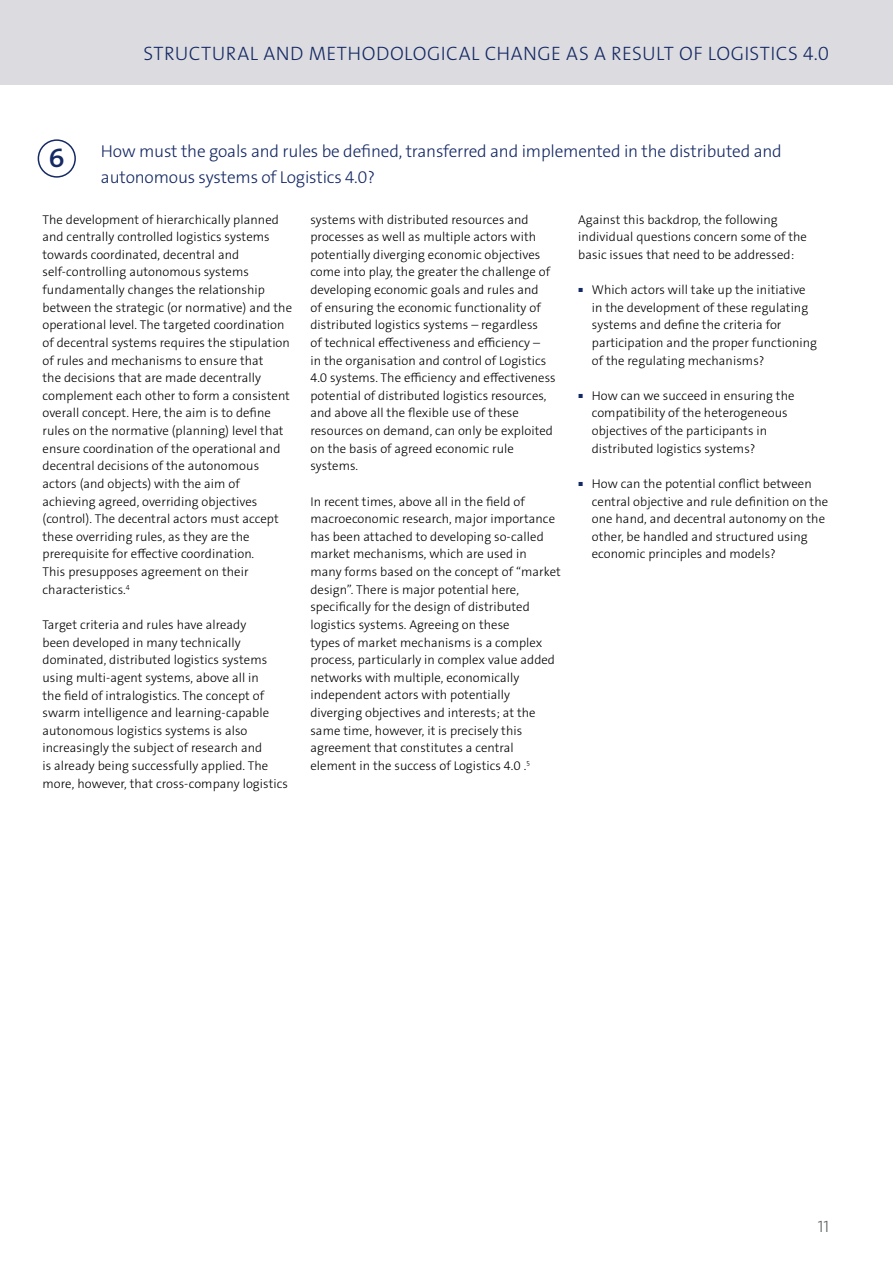
<style>
.page{position:relative;width:893px;height:1263px;background:#fff}
.page>*{position:absolute;margin:0;border:0;box-sizing:border-box;transform-origin:0 0}
.t1{font:27px "The Sans LP6 Se Bld";color:#152964;scale:1.04 1}
.t2{font:19.5px "The Sans LP3 Lig";letter-spacing:.025em;color:#152964}
.t3{font:17.25px/25.5px "The Sans LP3 Lig";letter-spacing:-.01em;color:#152964}
.t4{font:16.5px "The Sans LP3 Lig";color:#636669}
.t5{font:12.75px/17.5px "The Sans LP3 Lig";letter-spacing:.005em;color:#000}
</style>
<div class="page">
<div style="left:0;top:0;width:893px;height:85px;background:#dcdce0"></div>
<div style="left:38px;top:139px;width:38px;height:39px;border:2px solid #152964;border-radius:50%"></div>
<h1 class="t1" style="left:49px;top:141px;width:17px">6</h1>
<h2 class="t2" style="left:143px;top:41px;width:687px">STRUCTURAL AND METHODOLOGICAL CHANGE AS A RESULT OF LOGISTICS 4.0</h2>
<h3 class="t3" style="left:101px;top:139px;width:682px">How must the goals and rules be defined, transferred and implemented in the distributed and autonomous systems of Logistics 4.0?</h3>
<p class="t5" style="left:43px;top:211px;width:251px">The development of hierarchically planned and centrally controlled logistics systems towards coordinated, decentral and self-controlling autonomous systems fundamentally changes the relationship between the strategic (or normative) and the operational level. The targeted coordination of decentral systems requires the stipulation of rules and mechanisms to ensure that<br>the decisions that are made decentrally complement each other to form a consistent overall concept. Here, the aim is to define rules on the normative (planning) level that ensure coordination of the operational and decentral decisions of the autonomous actors (and objects) with the aim of achieving agreed, overriding objectives (control). The decentral actors must accept these overriding rules, as they are the prerequisite for effective coordination.<br>This presupposes agreement on their characteristics.<sup>4</sup></p>
<p class="t5" style="left:43px;top:616px;width:247px">Target criteria and rules have already<br>been developed in many technically dominated, distributed logistics systems using multi-agent systems, above all in<br>the field of intralogistics. The concept of swarm intelligence and learning-capable autonomous logistics systems is also increasingly the subject of research and<br>is already being successfully applied. The more, however, that cross-company logistics</p>
<p class="t5" style="left:310px;top:211px;width:247px">systems with distributed resources and processes as well as multiple actors with potentially diverging economic objectives come into play, the greater the challenge of developing economic goals and rules and<br>of ensuring the economic functionality of distributed logistics systems – regardless<br>of technical effectiveness and efficiency –<br>in the organisation and control of Logistics 4.0 systems. The efficiency and effectiveness potential of distributed logistics resources, and above all the flexible use of these resources on demand, can only be exploited on the basis of agreed economic rule systems.</p>
<p class="t5" style="left:310px;top:492px;width:252px">In recent times, above all in the field of macroeconomic research, major importance has been attached to developing so-called market mechanisms, which are used in many forms based on the concept of “market design”. There is major potential here, specifically for the design of distributed logistics systems. Agreeing on these<br>types of market mechanisms is a complex process, particularly in complex value added networks with multiple, economically independent actors with potentially diverging objectives and interests; at the same time, however, it is precisely this agreement that constitutes a central element in the success of Logistics 4.0 .<sup>5</sup></p>
<p class="t5" style="left:578px;top:211px;width:230px">Against this backdrop, the following individual questions concern some of the basic issues that need to be addressed:</p>
<p class="t5" style="left:592px;top:281px;width:227px;text-indent:-13px"><sup>■</sup> Which actors will take up the initiative in the development of these regulating systems and define the criteria for participation and the proper functioning of the regulating mechanisms?</p>
<p class="t5" style="left:592px;top:387px;width:204px;text-indent:-13px"><sup>■</sup> How can we succeed in ensuring the compatibility of the heterogeneous objectives of the participants in distributed logistics systems?</p>
<p class="t5" style="left:592px;top:475px;width:238px;text-indent:-13px"><sup>■</sup> How can the potential conflict between central objective and rule definition on the one hand, and decentral autonomy on the other, be handled and structured using economic principles and models?</p>
<p class="t4" style="left:818px;top:1216px;width:13px">11</p>
</div>
